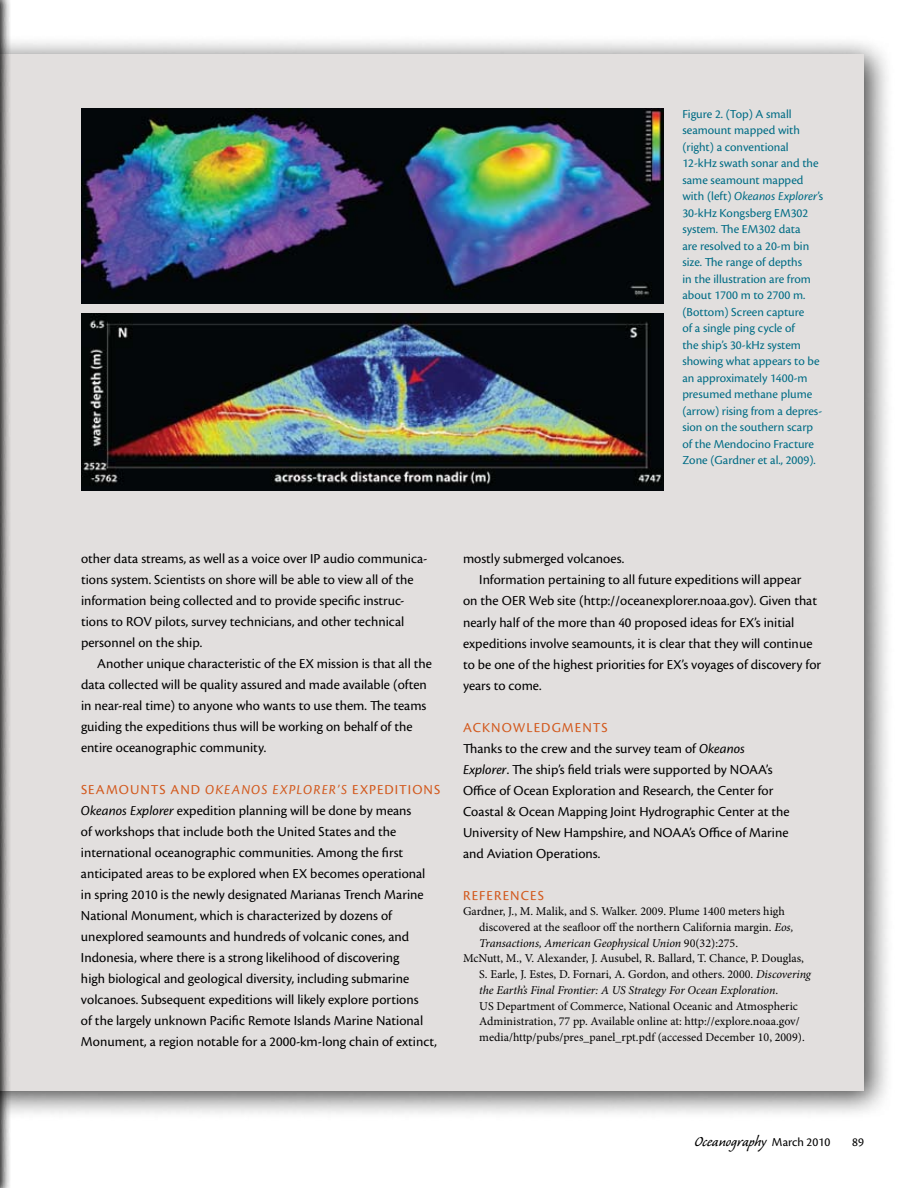
<style>
.page{position:relative;width:918px;height:1188px;background:#fff}
.page>*{position:absolute;margin:0;border:0;box-sizing:border-box;transform-origin:0 0}
.t1{font:18px "Caliban";color:#000}
.t2{font:14.25px/21px "Cronos Pro";color:#000}
.t3{font:14.25px "Cronos Pro";letter-spacing:.075em;color:#d2581c}
.t4{font:italic 14.25px "Cronos Pro";letter-spacing:.075em;color:#d2581c}
.t5{font:12.75px/16.5px "Cronos Pro";color:#006c85}
.t6{font:12.75px "Cronos Pro";color:#000}
.t7{font:12px "Minion Pro";color:#000}
.t8{font:italic 12px "Minion Pro";letter-spacing:-.01em;color:#000}
.s1{font-style:italic}
.s2{color:#d2581c}
.s3{font-style:normal}
.s4{font-family:"Cronos Pro";font-size:12.75px}
</style>
<div class="page">
<div style="left:0;top:34px;width:895px;height:1087px;background:#000;opacity:.75"></div>
<div style="left:0;top:54px;width:864px;height:1037px;background:#e2dfde"></div>
<img style="left:81px;top:108px;width:582px;height:195px">
<img style="left:81px;top:314px;width:583px;height:177px">
<svg style="left:0;top:0;width:11px;height:1188px"></svg>
<p class="t5" style="left:682px;top:106px;width:142px">Figure 2. (Top) A small seamount mapped with (right) a conventional<br>12-kHz swath sonar and the same seamount mapped with (left) <span class="s1">Okeanos Explorer</span>’s<br>30-kHz Kongsberg EM302 system. The EM302 data<br>are resolved to a 20-m bin size. The range of depths<br>in the illustration are from about 1700 m to 2700 m. (Bottom) Screen capture<br>of a single ping cycle of<br>the ship’s 30-kHz system showing what appears to be an approximately 1400-m presumed methane plume (arrow) rising from a depres&shy;sion on the southern scarp of the Mendocino Fracture<br>Zone (Gardner et al., 2009).</p>
<p class="t2" style="left:81px;top:548px;width:348px">other data streams, as well as a voice over IP audio communica&shy;tions system. Scientists on shore will be able to view all of the information being collected and to provide specific instruc&shy;tions to ROV pilots, survey technicians, and other technical personnel on the ship.</p>
<p class="t2" style="left:81px;top:654px;width:353px;text-indent:16px">Another unique characteristic of the EX mission is that all the data collected will be quality assured and made available (often in near-real time) to anyone who wants to use them. The teams guiding the expeditions thus will be working on behalf of the entire oceanographic community.</p>
<p class="t3" style="left:81px;top:782px;width:18px">Seamo</p>
<p class="t3" style="left:130px;top:782px;width:20px">unts</p>
<p class="t3" style="left:171px;top:782px;width:11px">and</p>
<p class="t4" style="left:205px;top:782px;width:29px">Okeanos</p>
<p class="t4" style="left:273px;top:782px;width:25px">Explorer</p>
<p class="t3" style="left:337px;top:782px;width:33px"><span class="s1">’s</span> Exped</p>
<p class="t2" style="left:81px;top:780px;width:357px;text-indent:314px"><span class="s2">itions </span><span class="s1">Okeanos Explorer</span> expedition planning will be done by means<br>of workshops that include both the United States and the international oceanographic communities. Among the first anticipated areas to be explored when EX becomes operational in spring 2010 is the newly designated Marianas Trench Marine National Monument, which is characterized by dozens of unexplored seamounts and hundreds of volcanic cones, and Indonesia, where there is a strong likelihood of discovering<br>high biological and geological diversity, including submarine volcanoes. Subsequent expeditions will likely explore portions<br>of the largely unknown Pacific Remote Islands Marine National Monument, a region notable for a 2000-km-long chain of extinct,</p>
<p class="t2" style="left:463px;top:549px;width:163px">mostly submerged volcanoes.</p>
<p class="t2" style="left:479px;top:570px;width:324px">Information pertaining to all future expeditions will appear</p>
<p class="t2" style="left:463px;top:591px;width:356px">on the OER Web site (http://oceanexplorer.noaa.gov). Given that</p>
<p class="t2" style="left:463px;top:612px;width:333px">nearly half of the more than 40 proposed ideas for EX’s initial</p>
<p class="t2" style="left:463px;top:633px;width:351px">expeditions involve seamounts, it is clear that they will continue</p>
<p class="t2" style="left:463px;top:654px;width:360px">to be one of the highest priorities for EX’s voyages of discovery for</p>
<p class="t2" style="left:463px;top:675px;width:80px">years to come.</p>
<p class="t3" style="left:463px;top:719px;width:41px">Acknow</p>
<p class="t2" style="left:463px;top:717px;width:328px;text-indent:63px"><span class="s2">ledgments<br></span>Thanks to the crew and the survey team of <span class="s1">Okeanos Explorer</span>. The ship’s field trials were supported by NOAA’s Office of Ocean Exploration and Research, the Center for Coastal &amp; Ocean Mapping Joint Hydrographic Center at the University of New Hampshire, and NOAA’s Office of Marine and Aviation Operations.</p>
<p class="t3" style="left:463px;top:887px;width:18px">References</p>
<p class="t7" style="left:463px;top:903px;width:323px">Gardner, J., M. Malik, and S. Walker. 2009. Plume 1400 meters high</p>
<p class="t7" style="left:479px;top:919px;width:316px">discovered at the seafloor off the northern California margin. <span class="s1">Eos,</span></p>
<p class="t8" style="left:479px;top:935px;width:260px">Transactions, American Geophysical Union <span class="s3">90(32):275.</span></p>
<p class="t7" style="left:463px;top:951px;width:342px">McNutt, M., V. Alexander, J. Ausubel, R. Ballard, T. Chance, P. Douglas,</p>
<p class="t7" style="left:479px;top:966px;width:333px">S. Earle, J. Estes, D. Fornari, A. Gordon, and others. 2000. <span class="s1">Discovering</span></p>
<p class="t8" style="left:479px;top:982px;width:300px">the Earth’s Final Frontier: A US Strategy For Ocean Exploration<span class="s3">.</span></p>
<p class="t7" style="left:479px;top:998px;width:320px">US Department of Commerce, National Oceanic and Atmospheric</p>
<p class="t7" style="left:479px;top:1013px;width:322px">Administration, 77 pp. Available online at: http://explore.noaa.gov/</p>
<p class="t7" style="left:479px;top:1029px;width:327px">media/http/pubs/pres_panel_rpt.pdf (accessed December 10, 2009).</p>
<p class="t1" style="left:694px;top:1132px;width:137px">Oceanography <span class="s4">March 2010</span></p>
<p class="t6" style="left:852px;top:1134px;width:13px">89</p>
</div>
